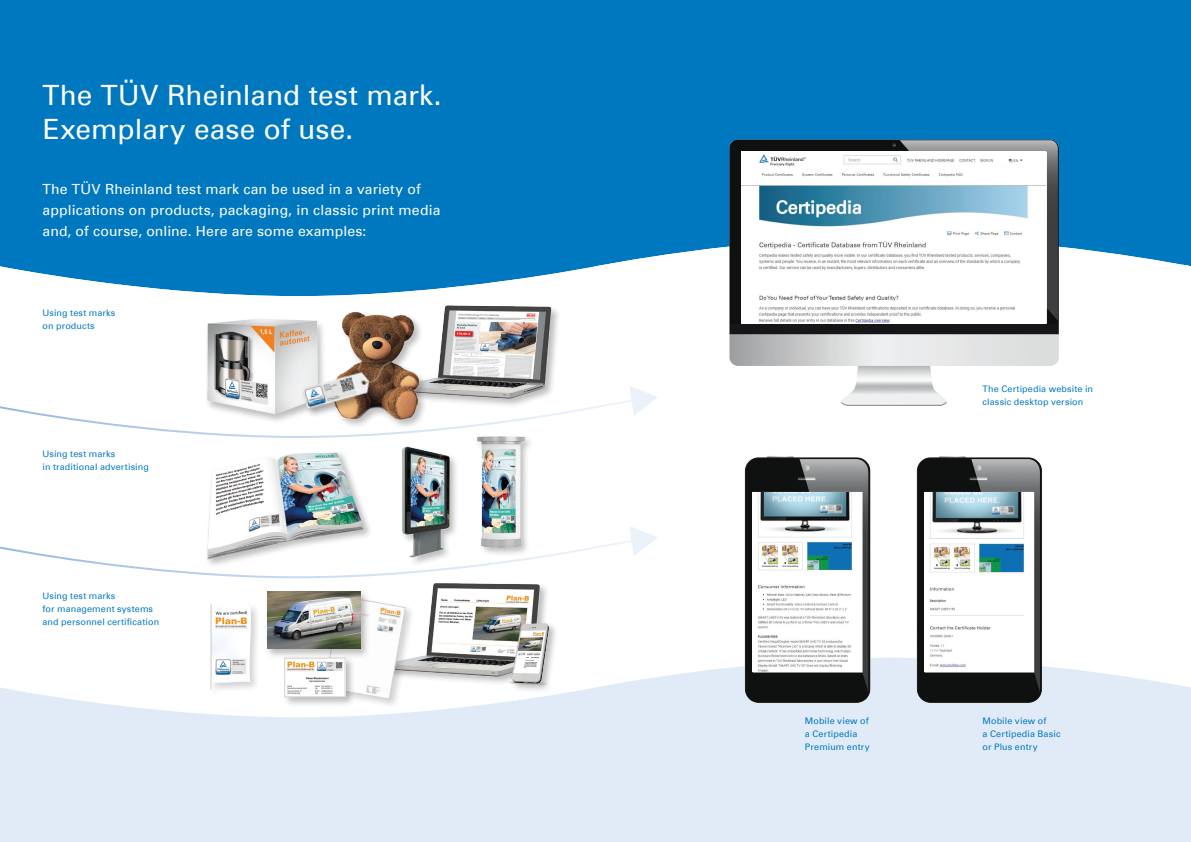
<style>
.page{position:relative;width:1191px;height:842px;background:#fff}
.page>*{position:absolute;margin:0;border:0;box-sizing:border-box;transform-origin:0 0}
.t1{font:28px/34px "Univers Com 55 Roman";letter-spacing:.005em;color:#fff}
.t2{font:14px/21px "Univers Com 55 Roman";letter-spacing:.01em;color:#fff}
.t3{font:9px/13px "Univers Com 55 Roman";letter-spacing:.015em;color:#0078c0}
</style>
<div class="page">
<svg style="left:0;top:658px;width:1191px;height:184px;background:#e4edf7"></svg>
<div style="left:0;top:0;width:1191px;height:236px;background:#0078c0"></div>
<img style="left:207px;top:319px;width:113px;height:67px">
<img style="left:429px;top:305px;width:129px;height:81px">
<img style="left:320px;top:311px;width:108px;height:75px">
<img style="left:297px;top:360px;width:103px;height:26px">
<div style="left:383px;top:582px;width:166px;height:104px;background:#231f20;opacity:.3"></div>
<img style="left:383px;top:582px;width:161px;height:102px">
<div style="left:509px;top:621px;width:50px;height:73px;background:#fefefe"></div>
<img style="left:499px;top:618px;width:74px;height:74px">
<div style="left:208px;top:603px;width:53px;height:96px;background:#fff"></div>
<img style="left:203px;top:604px;width:54px;height:88px">
<div style="left:323px;top:594px;width:92px;height:115px;background:#231f20;opacity:.2"></div>
<svg style="left:355px;top:596px;width:51px;height:103px"></svg>
<div style="left:265px;top:590px;width:106px;height:69px;background:#231f20;opacity:.3"></div>
<img style="left:267px;top:592px;width:93px;height:57px">
<div style="left:282px;top:656px;width:73px;height:51px;background:#231f20;opacity:.3"></div>
<img style="left:286px;top:660px;width:57px;height:35px">
<div style="left:284px;top:658px;width:61px;height:39px;border:1px solid #d1d2d4"></div>
<img style="left:208px;top:452px;width:161px;height:74px">
<img style="left:477px;top:439px;width:53px;height:87px">
<img style="left:402px;top:446px;width:54px;height:80px">
<svg style="left:0;top:236px;width:1191px;height:60px"></svg>
<img style="left:905px;top:456px;width:145px;height:259px">
<img style="left:924px;top:492px;width:109px;height:180px">
<img style="left:733px;top:456px;width:146px;height:259px">
<img style="left:752px;top:492px;width:109px;height:180px">
<img style="left:721px;top:135px;width:352px;height:271px">
<img style="left:742px;top:152px;width:304px;height:172px">
<svg style="left:0;top:386px;width:657px;height:53px"></svg>
<svg style="left:0;top:526px;width:657px;height:53px"></svg>
<h1 class="t1" style="left:43px;top:78px;width:400px">The TÜV Rheinland test mark.<br>Exemplary ease of use.</h1>
<h2 class="t2" style="left:43px;top:179px;width:399px">The TÜV Rheinland test mark can be used in a variety of applications on products, packaging, in classic print media and, of course, online. Here are some examples:</h2>
<p class="t3" style="left:43px;top:306px;width:74px">Using test marks on products</p>
<p class="t3" style="left:43px;top:448px;width:108px">Using test marks<br>in traditional advertising</p>
<p class="t3" style="left:43px;top:589px;width:118px">Using test marks<br>for management systems and personnel certification</p>
<p class="t3" style="left:982px;top:383px;width:112px">The Certipedia website in classic desktop version</p>
<p class="t3" style="left:805px;top:714px;width:66px">Mobile view of a Certipedia<br>Premium entry</p>
<p class="t3" style="left:982px;top:714px;width:79px">Mobile view of<br>a Certipedia Basic or Plus entry</p>
</div>
